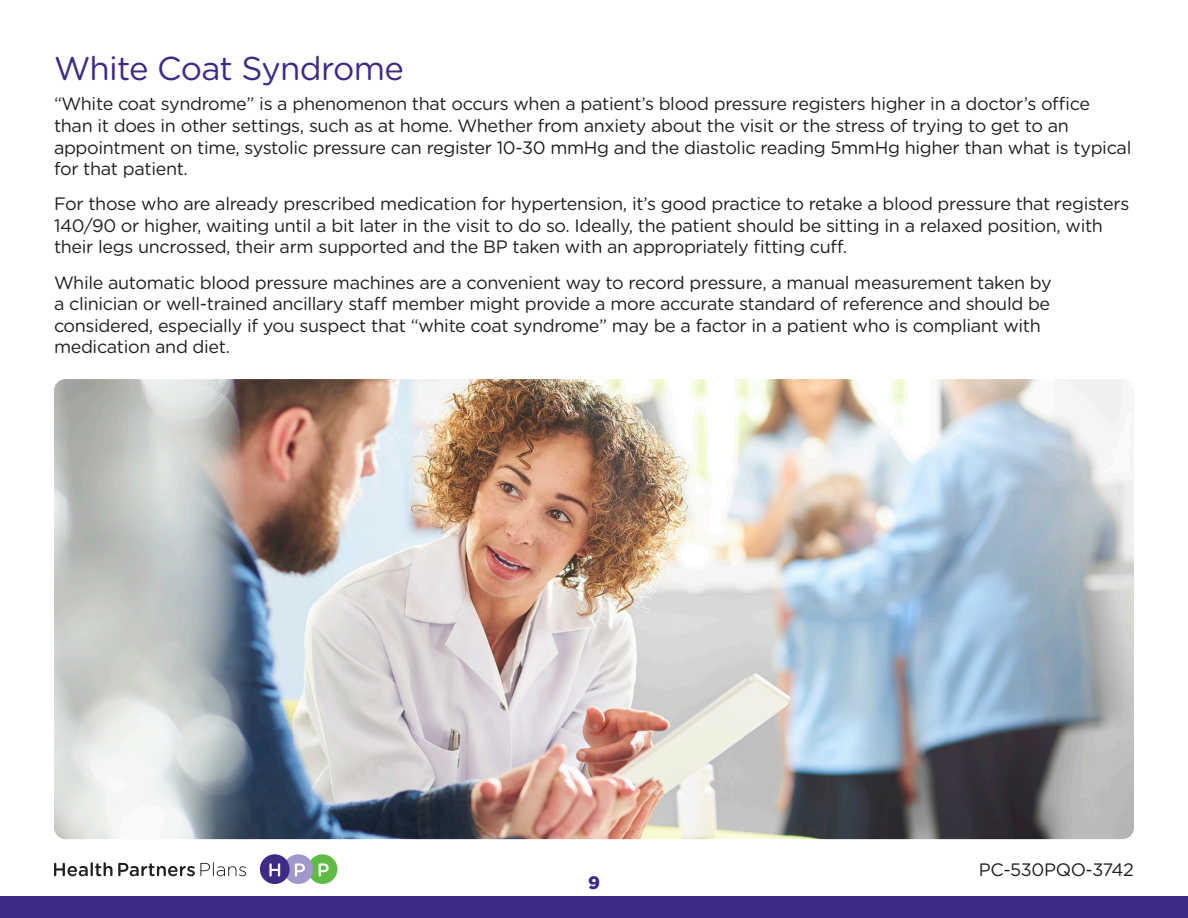
<style>
.page{position:relative;width:1188px;height:918px;background:#fff}
.page>*{position:absolute;margin:0;border:0;box-sizing:border-box;transform-origin:0 0}
.t1{font:33px "Gotham Rounded";letter-spacing:-.02em;color:#3f2a86}
.t2{font:18px/21.6px "Gotham Rounded";letter-spacing:-.02em;color:#231f20}
.t3{font:900 18px "Gotham";color:#3f2a86}
</style>
<div class="page">
<img style="left:54px;top:379px;width:1080px;height:460px">
<div style="left:0;top:896px;width:1188px;height:22px;background:#3f2a86"></div>
<div style="left:308px;top:854px;width:29px;height:30px;background:#60bb46;border-radius:50%"></div>
<svg style="left:319px;top:863px;width:10px;height:14px"></svg>
<div style="left:284px;top:854px;width:29px;height:30px;background:#9f99ca;border-radius:50%"></div>
<svg style="left:295px;top:863px;width:10px;height:14px"></svg>
<svg style="left:54px;top:862px;width:58px;height:14px"></svg>
<svg style="left:118px;top:862px;width:128px;height:14px"></svg>
<div style="left:260px;top:854px;width:30px;height:30px;background:#3f2a86;border-radius:50%"></div>
<svg style="left:269px;top:863px;width:11px;height:14px"></svg>
<p class="t1" style="left:54px;top:46px;width:352px">White Coat Syndrome</p>
<p class="t2" style="left:54px;top:92px;width:1079px">“White coat syndrome” is a phenomenon that occurs when a patient’s blood pressure registers higher in a doctor’s office than it does in other settings, such as at home. Whether from anxiety about the visit or the stress of trying to get to an appointment on time, systolic pressure can register 10-30 mmHg and the diastolic reading 5mmHg higher than what is typical for that patient.</p>
<p class="t2" style="left:54px;top:192px;width:1077px">For those who are already prescribed medication for hypertension, it’s good practice to retake a blood pressure that registers<br>140/90 or higher, waiting until a bit later in the visit to do so. Ideally, the patient should be sitting in a relaxed position, with their legs uncrossed, their arm supported and the BP taken with an appropriately fitting cuff.</p>
<p class="t2" style="left:54px;top:271px;width:999px">While automatic blood pressure machines are a convenient way to record pressure, a manual measurement taken by a clinician or well-trained ancillary staff member might provide a more accurate standard of reference and should be considered, especially if you suspect that “white coat syndrome” may be a factor in a patient who is compliant with medication and diet.</p>
<p class="t3" style="left:588px;top:870px;width:13px">9</p>
<p class="t2" style="left:979px;top:858px;width:157px">PC-530PQO-3742</p>
</div>
